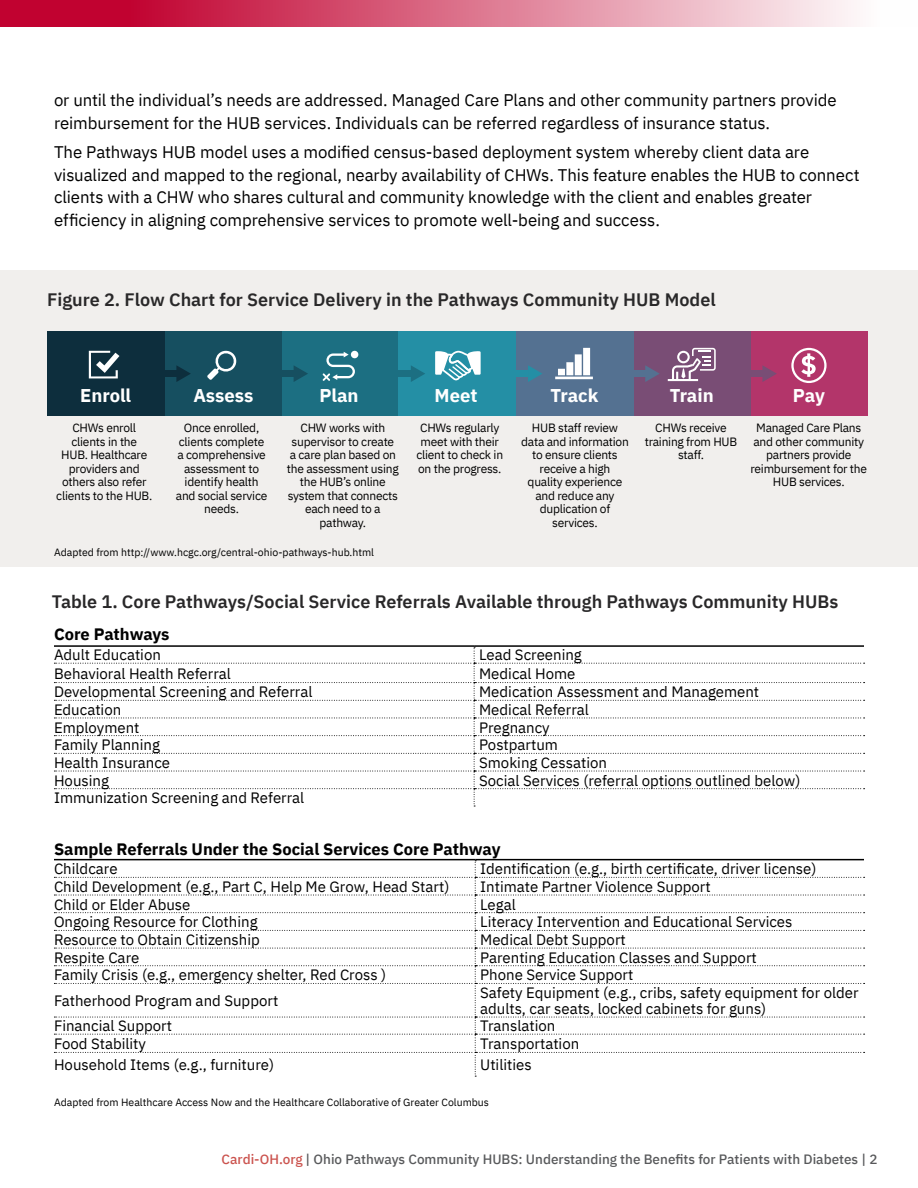
<style>
.page{position:relative;width:918px;height:1188px;background:#fff}
.page>*{position:absolute;margin:0;border:0;box-sizing:border-box;transform-origin:0 0}
.t1{font:700 18.45px "IBM Plex Sans";color:#fff}
.t2{font:600 18px "IBM Plex Sans";color:#292829}
.t3{font:16.8px/22.5px "IBM Plex Sans";letter-spacing:-.005em;color:#000}
.t4{font:700 16.5px "IBM Plex Sans";color:#000}
.t5{font:15px/16.5px "IBM Plex Sans";color:#000}
.t6{font:500 13.5px "IBM Plex Sans";color:#58595b}
.t7{font:12px/13.5px "IBM Plex Sans";letter-spacing:-.02em;color:#000;text-align:center}
.t8{font:10.5px "IBM Plex Sans";color:#000}
.s1{color:#cb534e}
</style>
<div class="page">
<div style="left:0;top:270px;width:918px;height:297px;background:#f1efed"></div>
<div style="left:750px;top:331px;width:118px;height:85px;background:#b3356a"></div>
<div style="left:633px;top:331px;width:117px;height:85px;background:#794d75"></div>
<div style="left:750px;top:370px;width:12px;height:7px;background:#794d75"></div>
<svg style="left:762px;top:365px;width:15px;height:17px"></svg>
<div style="left:516px;top:331px;width:117px;height:85px;background:#547191"></div>
<div style="left:633px;top:370px;width:12px;height:7px;background:#547191"></div>
<svg style="left:645px;top:365px;width:15px;height:17px"></svg>
<svg style="left:555px;top:348px;width:38px;height:31px"></svg>
<svg style="left:791px;top:348px;width:36px;height:35px"></svg>
<svg style="left:668px;top:348px;width:48px;height:33px"></svg>
<div style="left:282px;top:331px;width:117px;height:85px;background:#1c6f82"></div>
<div style="left:399px;top:331px;width:117px;height:85px;background:#248fa5"></div>
<div style="left:516px;top:370px;width:12px;height:7px;background:#248fa5"></div>
<svg style="left:528px;top:365px;width:14px;height:17px"></svg>
<div style="left:351px;top:351px;width:7px;height:7px;background:#fff;border-radius:50%"></div>
<svg style="left:323px;top:352px;width:32px;height:29px"></svg>
<div style="left:164px;top:331px;width:118px;height:85px;background:#164f60"></div>
<div style="left:282px;top:370px;width:12px;height:7px;background:#164f60"></div>
<svg style="left:294px;top:366px;width:14px;height:16px"></svg>
<svg style="left:207px;top:350px;width:30px;height:30px"></svg>
<div style="left:47px;top:331px;width:117px;height:85px;background:#0d2e3d"></div>
<div style="left:164px;top:370px;width:12px;height:7px;background:#0d2e3d"></div>
<svg style="left:176px;top:365px;width:15px;height:17px"></svg>
<svg style="left:89px;top:351px;width:30px;height:27px"></svg>
<svg style="left:435px;top:350px;width:46px;height:30px"></svg>
<div style="left:399px;top:370px;width:12px;height:7px;background:#1c6f82"></div>
<svg style="left:411px;top:365px;width:14px;height:17px"></svg>
<svg style="left:0;top:0;width:854px;height:27px"></svg>
<hr style="left:54px;top:645px;width:420px;height:2px;background:#000">
<hr style="left:474px;top:645px;width:390px;height:2px;background:#000">
<svg style="left:54px;top:647px;width:811px;height:160px"></svg>
<hr style="left:54px;top:859px;width:421px;height:1px;background:#000">
<hr style="left:475px;top:859px;width:389px;height:1px;background:#000">
<svg style="left:54px;top:860px;width:811px;height:217px"></svg>
<p class="t3" style="left:54px;top:88px;width:784px">or until the individual’s needs are addressed. Managed Care Plans and other community partners provide reimbursement for the HUB services. Individuals can be referred regardless of insurance status.</p>
<p class="t3" style="left:54px;top:139px;width:807px">The Pathways HUB model uses a modified census-based deployment system whereby client data are visualized and mapped to the regional, nearby availability of CHWs. This feature enables the HUB to connect clients with a CHW who shares cultural and community knowledge with the client and enables greater efficiency in aligning comprehensive services to promote well-being and success.</p>
<p class="t2" style="left:47px;top:285px;width:670px">Figure 2. Flow Chart for Service Delivery in the Pathways Community HUB Model</p>
<p class="t1" style="left:80px;top:381px;width:52px">Enroll</p>
<p class="t1" style="left:193px;top:381px;width:61px">Assess</p>
<p class="t1" style="left:319px;top:381px;width:41px">Plan</p>
<p class="t1" style="left:435px;top:381px;width:44px">Meet</p>
<p class="t1" style="left:551px;top:381px;width:49px">Track</p>
<p class="t1" style="left:670px;top:381px;width:45px">Train</p>
<p class="t1" style="left:793px;top:381px;width:34px">Pay</p>
<p class="t7" style="left:56px;top:420px;width:97px">CHWs enroll clients in the<br>HUB. Healthcare providers and others also refer clients to the HUB.</p>
<p class="t7" style="left:176px;top:420px;width:93px">Once enrolled, clients complete a comprehensive assessment to identify health and social service needs.</p>
<p class="t7" style="left:287px;top:420px;width:113px">CHW works with supervisor to create a care plan based on the assessment using the HUB’s online system that connects each need to a pathway.</p>
<p class="t7" style="left:416px;top:420px;width:88px">CHWs regularly meet with their client to check in on the progress.</p>
<p class="t7" style="left:521px;top:420px;width:109px">HUB staff review data and information to ensure clients receive a high quality experience and reduce any duplication of services.</p>
<p class="t7" style="left:645px;top:420px;width:94px">CHWs receive training from HUB staff.</p>
<p class="t7" style="left:751px;top:420px;width:118px">Managed Care Plans and other community partners provide reimbursement for the<br>HUB services.</p>
<p class="t8" style="left:54px;top:544px;width:322px">Adapted from http://www.hcgc.org/central-ohio-pathways-hub.html</p>
<p class="t2" style="left:52px;top:588px;width:788px">Table 1. Core Pathways/Social Service Referrals Available through Pathways Community HUBs</p>
<p class="t4" style="left:54px;top:621px;width:117px">Core Pathways</p>
<p class="t5" style="left:54px;top:646px;width:108px">Adult Education</p>
<p class="t5" style="left:479px;top:646px;width:104px">Lead Screening</p>
<p class="t5" style="left:54px;top:664px;width:178px">Behavioral Health Referral</p>
<p class="t5" style="left:479px;top:664px;width:98px">Medical Home</p>
<p class="t5" style="left:54px;top:682px;width:260px">Developmental Screening and Referral</p>
<p class="t5" style="left:479px;top:682px;width:282px">Medication Assessment and Management</p>
<p class="t5" style="left:54px;top:700px;width:69px">Education</p>
<p class="t5" style="left:479px;top:700px;width:111px">Medical Referral</p>
<p class="t5" style="left:54px;top:718px;width:87px">Employment</p>
<p class="t5" style="left:479px;top:718px;width:72px">Pregnancy</p>
<p class="t5" style="left:54px;top:736px;width:108px">Family Planning</p>
<p class="t5" style="left:479px;top:736px;width:80px">Postpartum</p>
<p class="t5" style="left:54px;top:753px;width:118px">Health Insurance</p>
<p class="t5" style="left:479px;top:753px;width:129px">Smoking Cessation</p>
<p class="t5" style="left:54px;top:771px;width:57px">Housing</p>
<p class="t5" style="left:479px;top:771px;width:323px">Social Services (referral options outlined below)</p>
<p class="t5" style="left:54px;top:789px;width:252px">Immunization Screening and Referral</p>
<p class="t4" style="left:54px;top:836px;width:448px">Sample Referrals Under the Social Services Core Pathway</p>
<p class="t5" style="left:54px;top:860px;width:65px">Childcare</p>
<p class="t5" style="left:480px;top:860px;width:338px">Identification (e.g., birth certificate, driver license)</p>
<p class="t5" style="left:54px;top:877px;width:397px">Child Development (e.g., Part C, Help Me Grow, Head Start)</p>
<p class="t5" style="left:480px;top:877px;width:232px">Intimate Partner Violence Support</p>
<p class="t5" style="left:54px;top:895px;width:138px">Child or Elder Abuse</p>
<p class="t5" style="left:480px;top:895px;width:37px">Legal</p>
<p class="t5" style="left:54px;top:913px;width:205px">Ongoing Resource for Clothing</p>
<p class="t5" style="left:480px;top:913px;width:314px">Literacy Intervention and Educational Services</p>
<p class="t5" style="left:54px;top:930px;width:207px">Resource to Obtain Citizenship</p>
<p class="t5" style="left:480px;top:930px;width:147px">Medical Debt Support</p>
<p class="t5" style="left:54px;top:948px;width:87px">Respite Care</p>
<p class="t5" style="left:480px;top:948px;width:278px">Parenting Education Classes and Support</p>
<p class="t5" style="left:54px;top:966px;width:334px">Family Crisis (e.g., emergency shelter, Red Cross )</p>
<p class="t5" style="left:480px;top:966px;width:155px">Phone Service Support</p>
<p class="t5" style="left:54px;top:991px;width:226px">Fatherhood Program and Support</p>
<p class="t5" style="left:480px;top:983px;width:380px">Safety Equipment (e.g., cribs, safety equipment for older adults, car seats, locked cabinets for guns)</p>
<p class="t5" style="left:54px;top:1017px;width:119px">Financial Support</p>
<p class="t5" style="left:480px;top:1017px;width:77px">Translation</p>
<p class="t5" style="left:54px;top:1034px;width:94px">Food Stability</p>
<p class="t5" style="left:480px;top:1034px;width:101px">Transportation</p>
<p class="t5" style="left:54px;top:1055px;width:222px">Household Items (e.g., furniture)</p>
<p class="t5" style="left:480px;top:1055px;width:53px">Utilities</p>
<p class="t8" style="left:54px;top:1094px;width:437px">Adapted from Healthcare Access Now and the Healthcare Collaborative of Greater Columbus</p>
<p class="t6" style="left:222px;top:1149px;width:657px"><span class="s1">Cardi-OH.org</span> | Ohio Pathways Community HUBS: Understanding the Benefits for Patients with Diabetes | 2</p>
</div>
